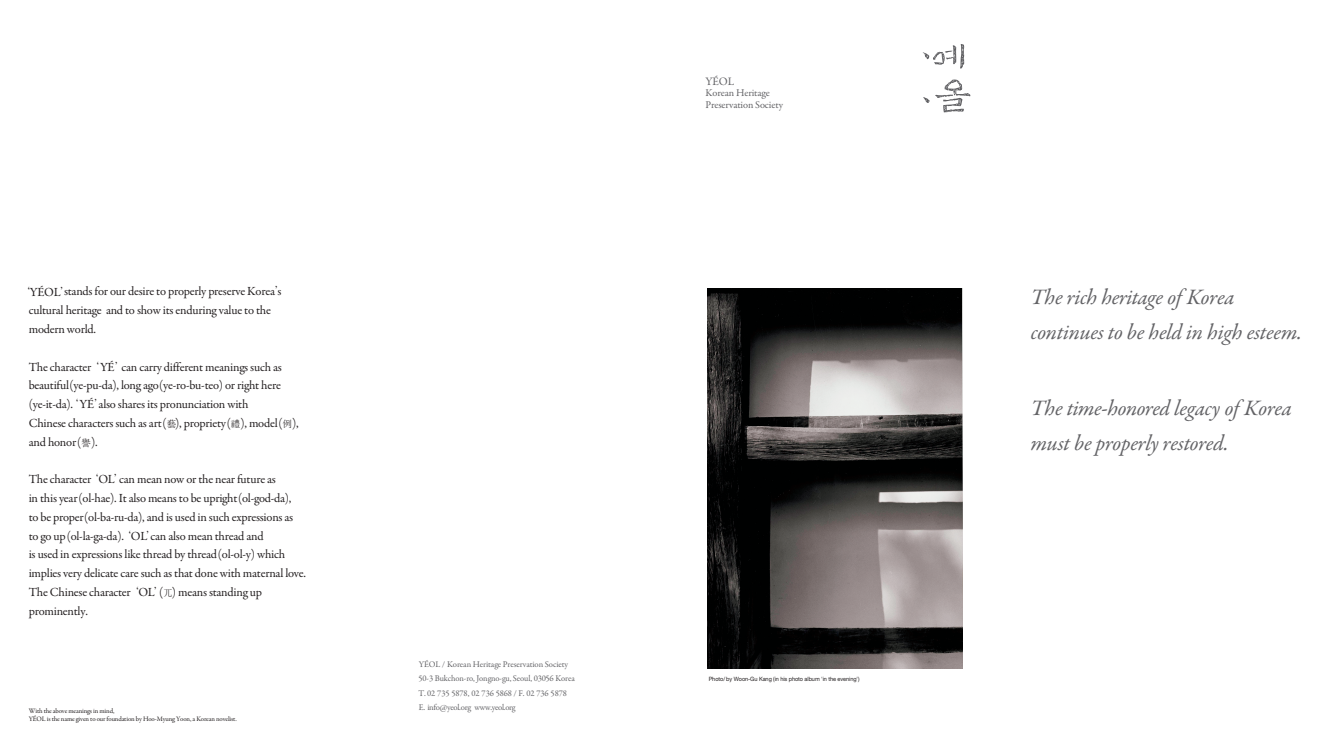
<style>
.page{position:relative;width:1333px;height:745px;background:#fff}
.page>*{position:absolute;margin:0;border:0;box-sizing:border-box;transform-origin:0 0}
.t1{font:italic 22.12px/35px "Garamond Premr Pro";letter-spacing:-.015em;color:#636366}
.t2{font:12.5px/18.8px "Garamond Premr Pro";letter-spacing:-.02em;color:#231f20}
.t3{font:11.5px "Garamond Premr Pro";color:#636366}
.t4{font:10.38px/11.2px "Garamond Premr Pro";letter-spacing:-.01em;color:#636366}
.t5{font:8.75px/14.5px "Garamond Premr Pro";letter-spacing:-.01em;color:#636366}
.t6{font:6.88px/8.8px "Garamond Premr Pro";letter-spacing:-.02em;color:#231f20}
.t7{font:5.88px "Helvetica Neue";letter-spacing:-.01em;color:#231f20;scale:.95 1}
.s1{font-family:"Sand Sm"}
.s2{font-family:"Sand Sm";font-size:10.62px}
.s3{font-family:"Sand Sm";font-size:11.12px}
.s4{font-size:8.62px}
</style>
<div class="page">
<svg style="left:923px;top:44px;width:41px;height:25px"></svg>
<svg style="left:923px;top:97px;width:6px;height:6px"></svg>
<svg style="left:935px;top:79px;width:35px;height:33px"></svg>
<img style="left:707px;top:288px;width:255px;height:380px">
<p class="t3" style="left:705px;top:77px;width:30px">YÉOL</p>
<p class="t4" style="left:705px;top:88px;width:79px">Korean Heritage<br>Preservation Society</p>
<p class="t2" style="left:19px;top:283px;width:54px"><span class="s1">‘</span>YÉOL<span class="s1">’</span></p>
<h1 class="t1" style="left:1030px;top:281px;width:273px">The rich heritage of Korea continues to be held in high esteem.</h1>
<p class="t2" style="left:29px;top:283px;width:259px;text-indent:35px">stands for our desire to properly preserve Korea<span class="s1">’</span>s cultural heritage and to show its enduring value to the modern world.</p>
<p class="t2" style="left:29px;top:358px;width:271px">The character <span class="s1">‘</span>YÉ<span class="s1">’</span>can carry different meanings such as beautiful(ye-pu-da), long ago(ye-ro-bu-teo) or right here (ye-it-da).<span class="s1">‘</span>YÉ<span class="s1">’</span>also shares its pronunciation with<br>Chinese characters such as art(<span class="s2">藝</span>), propriety(<span class="s2">禮</span>), model(<span class="s2">例</span>), and honor(<span class="s3">譽</span>).</p>
<p class="t2" style="left:29px;top:470px;width:279px">The character<span class="s1">‘</span>OL<span class="s1">’</span>can mean now or the near future as<br>in this year(ol-hae). It also means to be upright(ol-god-da),<br>to be proper(ol-ba-ru-da), and is used in such expressions as to go up(ol-la-ga-da).<span class="s1">‘</span>OL<span class="s1">’</span>can also mean thread and<br>is used in expressions like thread by thread(ol-ol-y) which implies very delicate care such as that done with maternal love.<br>The Chinese character <span class="s1">‘</span>OL<span class="s1">’</span>(<span class="s2">兀</span>) means standing up prominently.</p>
<h1 class="t1" style="left:1030px;top:392px;width:262px">The time-honored legacy of Korea must be properly restored.</h1>
<p class="t6" style="left:29px;top:706px;width:209px">With the above meanings in mind,<br>YÉOL is the name given to our foundation by Hoo-Myung Yoon, a Korean novelist.</p>
<p class="t5" style="left:418px;top:657px;width:158px"><span class="s4">YÉOL /</span> Korean Heritage Preservation Society 50-3 Bukchon-ro, Jongno-gu, Seoul, 03056 Korea T. 02 735 5878, 02 736 5868 / F. 02 736 5878<br>E. info@yeol.org www.yeol.org</p>
<p class="t7" style="left:708px;top:675px;width:160px">Photo/ by Woon-Gu Kang (in his photo album 'in the evening')</p>
</div>
